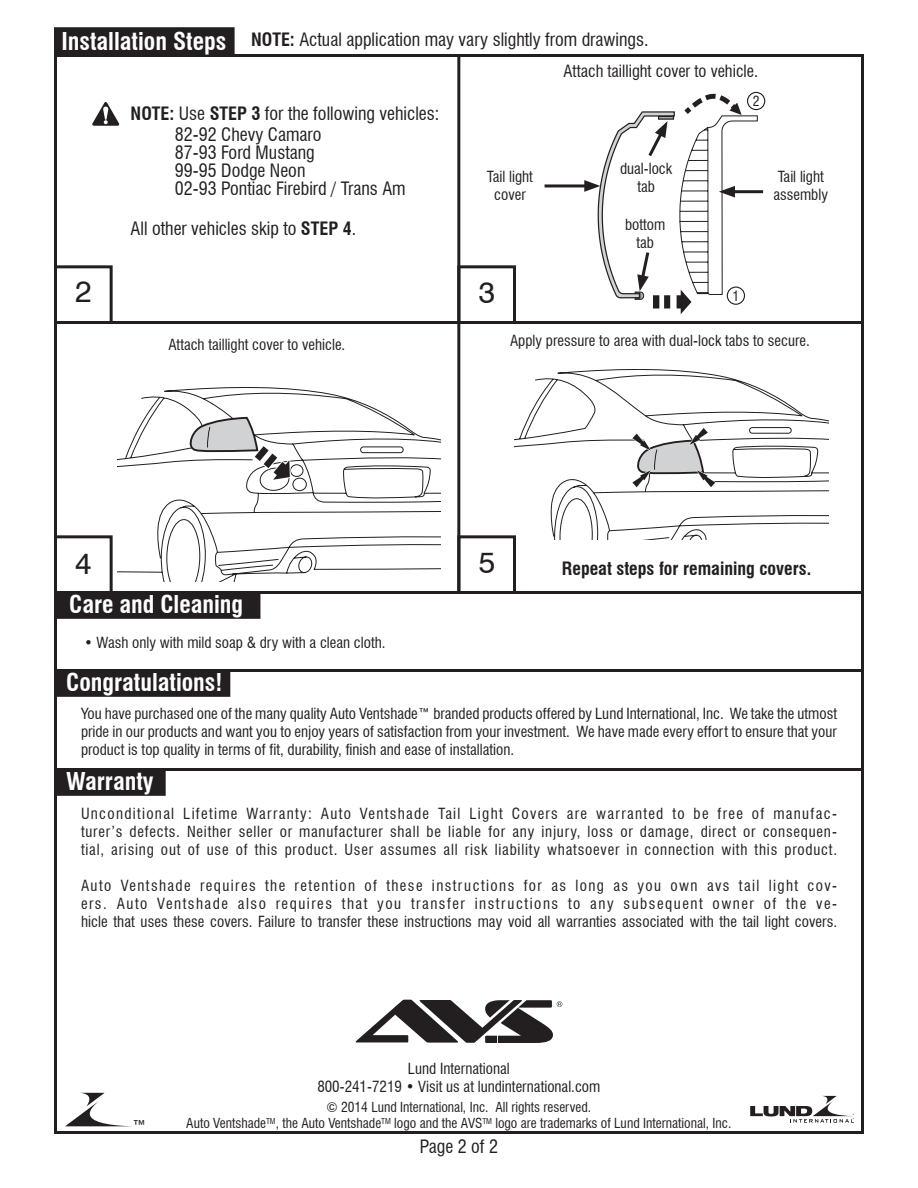
<style>
.page{position:relative;width:918px;height:1188px;background:#fff}
.page>*{position:absolute;margin:0;border:0;box-sizing:border-box;transform-origin:0 0}
.t1{font:30px "Swiss 721 BT";color:#231f20}
.t2{font:700 condensed 24px "Swiss 721 BT";color:#fff}
.Body_Text{font:condensed 18px "Swiss 721 BT";color:#231f20}
.Body_Text-2{font:700 condensed 18px "Swiss 721 BT";color:#231f20}
.Body_Text-3{font:condensed 16.5px "Swiss 721 BT";color:#231f20}
.Body_Text-4{font:condensed 15px/18px "Swiss 721 BT";color:#231f20;text-align:justify}
.Body_Text-5{font:condensed 13.65px "Swiss 721 BT";color:#231f20}
.Body_Text-6{font:condensed 13.5px "Swiss 721 BT";color:#231f20}
.s1{font-weight:700}
</style>
<div class="page">
<svg style="left:117px;top:387px;width:323px;height:195px"></svg>
<svg style="left:187px;top:416px;width:105px;height:66px"></svg>
<div style="left:360px;top:446px;width:44px;height:7px;border:1px solid #231f20;border-radius:3px"></div>
<svg style="left:514px;top:369px;width:315px;height:170px"></svg>
<svg style="left:632px;top:427px;width:84px;height:61px"></svg>
<div style="left:749px;top:427px;width:43px;height:7px;border:1px solid #231f20;border-radius:3px"></div>
<div style="left:55px;top:28px;width:179px;height:26px;background:#231f20"></div>
<div style="left:54px;top:27px;width:181px;height:28px;border:2px solid #231f20"></div>
<hr style="left:54px;top:591px;width:810px;height:3px;background:#231f20">
<hr style="left:54px;top:321px;width:810px;height:3px;background:#231f20">
<div style="left:54px;top:265px;width:59px;height:59px;border:3px solid #231f20"></div>
<div style="left:54px;top:535px;width:59px;height:59px;border:3px solid #231f20"></div>
<div style="left:457px;top:265px;width:59px;height:59px;border:3px solid #231f20"></div>
<hr style="left:457px;top:54px;width:3px;height:540px;background:#231f20">
<div style="left:464px;top:534px;width:54px;height:55px;background:#fff"></div>
<div style="left:457px;top:535px;width:59px;height:59px;border:3px solid #231f20"></div>
<svg style="left:92px;top:102px;width:27px;height:24px"></svg>
<hr style="left:545px;top:184px;width:45px;height:3px;background:#231f20">
<hr style="left:729px;top:190px;width:34px;height:3px;background:#231f20">
<svg style="left:584px;top:94px;width:174px;height:220px"></svg>
<div style="left:727px;top:286px;width:18px;height:19px;border:1px solid #231f20;border-radius:50%"></div>
<div style="left:747px;top:92px;width:18px;height:18px;border:1px solid #231f20;border-radius:50%"></div>
<div style="left:58px;top:592px;width:202px;height:26px;background:#231f20"></div>
<div style="left:57px;top:591px;width:203px;height:28px;border:2px solid #231f20"></div>
<hr style="left:54px;top:669px;width:810px;height:3px;background:#231f20">
<div style="left:55px;top:670px;width:175px;height:26px;background:#231f20"></div>
<div style="left:54px;top:669px;width:176px;height:28px;border:2px solid #231f20"></div>
<hr style="left:54px;top:768px;width:810px;height:3px;background:#231f20">
<div style="left:55px;top:769px;width:110px;height:26px;background:#231f20"></div>
<div style="left:54px;top:768px;width:112px;height:28px;border:2px solid #231f20"></div>
<svg style="left:355px;top:1000px;width:207px;height:43px"></svg>
<svg style="left:65px;top:1093px;width:60px;height:33px"></svg>
<svg style="left:750px;top:1096px;width:104px;height:27px"></svg>
<p class="t2" style="left:62px;top:27px;width:166px">Installation Steps</p>
<p class="Body_Text" style="left:251px;top:29px;width:399px"><span class="s1">NOTE:</span> Actual application may vary slightly from drawings.</p>
<p class="Body_Text-3" style="left:564px;top:61px;width:196px">Attach taillight cover to vehicle.</p>
<p class="Body_Text" style="left:131px;top:103px;width:310px"><span class="s1">NOTE:</span> Use <span class="s1">STEP 3</span> for the following vehicles:</p>
<p class="Body_Text" style="left:175px;top:124px;width:148px">82-92 Chevy Camaro</p>
<p class="Body_Text" style="left:175px;top:142px;width:141px">87-93 Ford Mustang</p>
<p class="Body_Text" style="left:175px;top:160px;width:132px">99-95 Dodge Neon</p>
<p class="Body_Text" style="left:175px;top:178px;width:232px">02-93 Pontiac Firebird / Trans Am</p>
<p class="Body_Text" style="left:131px;top:218px;width:227px">All other vehicles skip to <span class="s1">STEP 4</span>.</p>
<p class="Body_Text-4" style="left:487px;top:167px;width:48px;text-align:center">Tail light cover</p>
<p class="t1" style="left:75px;top:273px;width:18px">2</p>
<p class="t1" style="left:479px;top:274px;width:18px">3</p>
<p class="Body_Text-4" style="left:620px;top:159px;width:54px">dual-lock</p>
<p class="Body_Text-4" style="left:637px;top:177px;width:19px">tab</p>
<p class="Body_Text-4" style="left:625px;top:215px;width:42px">bottom</p>
<p class="Body_Text-4" style="left:636px;top:233px;width:19px">tab</p>
<p class="Body_Text-5" style="left:753px;top:93px;width:8px">2</p>
<p class="Body_Text-4" style="left:773px;top:167px;width:56px">Tail light assembly</p>
<p class="Body_Text-5" style="left:733px;top:288px;width:8px">1</p>
<p class="Body_Text-4" style="left:168px;top:336px;width:178px">Attach taillight cover to vehicle.</p>
<p class="t1" style="left:75px;top:545px;width:18px">4</p>
<p class="Body_Text-4" style="left:510px;top:331px;width:301px">Apply pressure to area with dual-lock tabs to secure.</p>
<p class="t1" style="left:479px;top:544px;width:18px">5</p>
<p class="Body_Text-2" style="left:562px;top:557px;width:251px">Repeat steps for remaining covers.</p>
<p class="t2" style="left:69px;top:590px;width:176px">Care and Cleaning</p>
<p class="Body_Text-4" style="left:84px;top:634px;width:303px">• Wash only with mild soap &amp; dry with a clean cloth.</p>
<p class="t2" style="left:66px;top:668px;width:158px">Congratulations!</p>
<p class="Body_Text-4" style="left:81px;top:704px;width:758px">You have purchased one of the many quality Auto Ventshade™ branded products offered by Lund International, Inc. We take the utmost pride in our products and want you to enjoy years of satisfaction from your investment. We have made every effort to ensure that your product is top quality in terms of fit, durability, finish and ease of installation.</p>
<p class="t2" style="left:66px;top:767px;width:89px">Warranty</p>
<p class="Body_Text-4" style="left:81px;top:804px;width:758px">Unconditional Lifetime Warranty: Auto Ventshade Tail Light Covers are warranted to be free of manufac&shy;turer’s defects. Neither seller or manufacturer shall be liable for any injury, loss or damage, direct or consequen&shy;tial, arising out of use of this product. User assumes all risk liability whatsoever in connection with this product.</p>
<p class="Body_Text-4" style="left:81px;top:876px;width:758px">Auto Ventshade requires the retention of these instructions for as long as you own avs tail light cov&shy;ers. Auto Ventshade also requires that you transfer instructions to any subsequent owner of the ve&shy;hicle that uses these covers. Failure to transfer these instructions may void all warranties associated with the tail light covers.</p>
<p class="Body_Text" style="left:132px;top:1115px;width:16px">™</p>
<p class="Body_Text-4" style="left:408px;top:1060px;width:103px">Lund International</p>
<p class="Body_Text-4" style="left:317px;top:1078px;width:285px">800-241-7219 • Visit us at lundinternational.com</p>
<p class="Body_Text-6" style="left:327px;top:1099px;width:266px">© 2014 Lund International, Inc. All rights reserved.</p>
<p class="Body_Text-6" style="left:186px;top:1115px;width:547px">Auto Ventshade<sup>TM</sup>, the Auto Ventshade<sup>TM</sup> logo and the AVS<sup>TM</sup> logo are trademarks of Lund International, Inc.</p>
<p class="Body_Text" style="left:420px;top:1136px;width:80px">Page 2 of 2</p>
</div>
